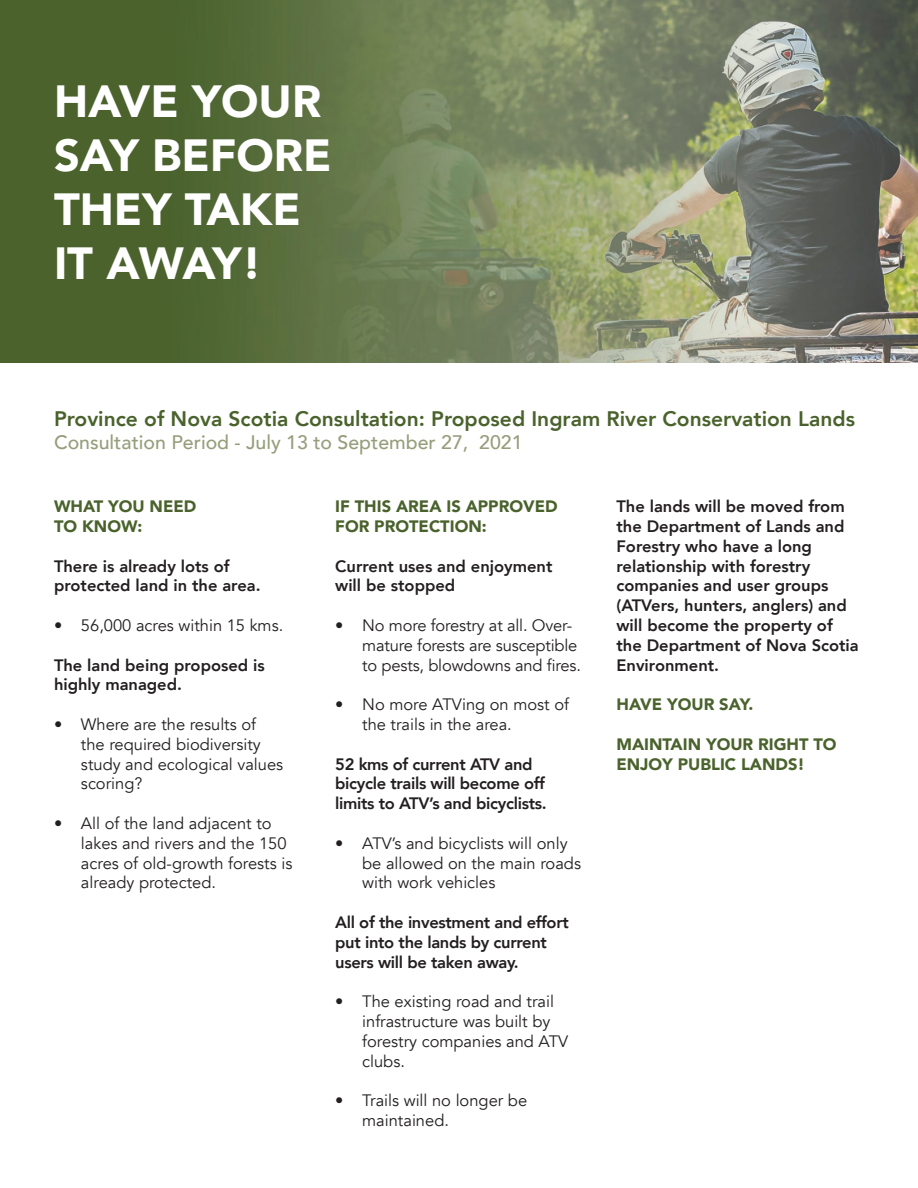
<style>
.page{position:relative;width:918px;height:1188px;background:#fff}
.page>*{position:absolute;margin:0;border:0;box-sizing:border-box;transform-origin:0 0}
.t1{font:900 45px/54px "Avenir";color:#fff}
.t2{font:800 21px "Avenir";color:#4a622c}
.t3{font:500 19.5px "Avenir";color:#969e7b}
.t4{font:16.5px/19.8px "Avenir";color:#231f20}
.t5{font:800 16.5px/19.8px "Avenir";color:#231f20}
.t6{font:800 16.5px/19.8px "Avenir";letter-spacing:-.02em;color:#231f20}
.t7{font:900 16.5px/19.8px "Avenir";color:#4a622c}
</style>
<div class="page">
<img style="left:0;top:0;width:918px;height:363px">
<h1 class="t1" style="left:54px;top:73px;width:279px">HAVE YOUR<br>SAY BEFORE<br>THEY TAKE<br>IT AWAY!</h1>
<p class="t2" style="left:54px;top:402px;width:803px">Province of Nova Scotia Consultation: Proposed Ingram River Conservation Lands</p>
<p class="t3" style="left:54px;top:426px;width:470px">Consultation Period - July 13 to September 27, 2021</p>
<p class="t7" style="left:54px;top:496px;width:144px">WHAT YOU NEED<br>TO KNOW:</p>
<p class="t5" style="left:54px;top:556px;width:208px">There is already lots of protected land in the area.</p>
<p class="t4" style="left:54px;top:616px;width:231px">• 56,000 acres within 15 kms.</p>
<p class="t5" style="left:54px;top:655px;width:212px">The land being proposed is highly managed.</p>
<p class="t4" style="left:81px;top:715px;width:204px;text-indent:-27px">• Where are the results of the required biodiversity study and ecological values scoring?</p>
<p class="t4" style="left:81px;top:814px;width:213px;text-indent:-27px">• All of the land adjacent to lakes and rivers and the 150 acres of old-growth forests is already protected.</p>
<p class="t7" style="left:335px;top:496px;width:224px">IF THIS AREA IS APPROVED<br>FOR PROTECTION:</p>
<p class="t5" style="left:335px;top:556px;width:219px">Current uses and enjoyment will be stopped</p>
<p class="t4" style="left:362px;top:616px;width:220px;text-indent:-27px">• No more forestry at all. Over&shy;mature forests are susceptible to pests, blowdowns and fires.</p>
<p class="t4" style="left:362px;top:695px;width:208px;text-indent:-27px">• No more ATVing on most of the trails in the area.</p>
<p class="t6" style="left:335px;top:754px;width:213px">52 kms of current ATV and bicycle trails will become off limits to ATV’s and bicyclists.</p>
<p class="t4" style="left:362px;top:833px;width:220px;text-indent:-27px">• ATV’s and bicyclists will only be allowed on the main roads with work vehicles</p>
<p class="t6" style="left:335px;top:912px;width:235px">All of the investment and effort put into the lands by current users will be taken away.</p>
<p class="t4" style="left:362px;top:992px;width:208px;text-indent:-27px">• The existing road and trail infrastructure was built by forestry companies and ATV clubs.</p>
<p class="t4" style="left:362px;top:1091px;width:166px;text-indent:-27px">• Trails will no longer be maintained.</p>
<p class="t5" style="left:616px;top:497px;width:244px">The lands will be moved from the Department of Lands and<br>Forestry who have a long relationship with forestry companies and user groups (ATVers, hunters, anglers) and will become the property of the Department of Nova Scotia<br>Environment.</p>
<p class="t7" style="left:616px;top:694px;width:139px">HAVE YOUR SAY.</p>
<p class="t7" style="left:616px;top:734px;width:222px">MAINTAIN YOUR RIGHT TO<br>ENJOY PUBLIC LANDS!</p>
</div>
